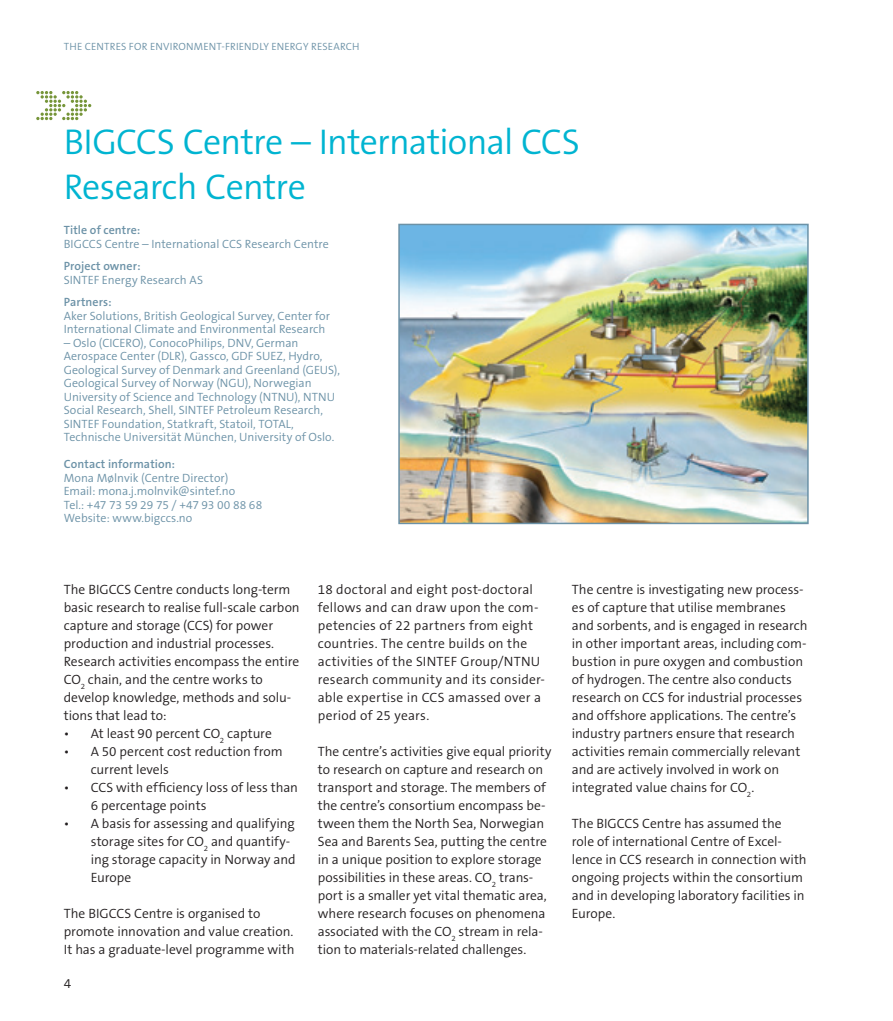
<style>
.page{position:relative;width:893px;height:1021px;background:#fff}
.page>*{position:absolute;margin:0;border:0;box-sizing:border-box;transform-origin:0 0}
.t1{font:300 36px/45px "The Sans B4";letter-spacing:-.025em;color:#00b4d1}
.t2{font:300 13.5px/18px "The Sans B4";color:#231f20}
.t3{font:300 13.5px/18px "The Sans B4";letter-spacing:.02em;color:#231f20}
.t4{font:300 12px/13.5px "The Sans B4";color:#6c92a7}
.t5{font:600 12px "The Sans B6";letter-spacing:.01em;color:#6c92a7}
.t6{font:300 10.5px "The Sans B4";letter-spacing:.015em;color:#6c92a7}
</style>
<div class="page">
<img style="left:401px;top:227px;width:405px;height:294px">
<div style="left:398px;top:224px;width:411px;height:300px;border:2px solid #6c92a7"></div>
<svg style="left:36px;top:91px;width:55px;height:29px"></svg>
<p class="t6" style="left:64px;top:41px;width:297px">THE CENTRES FOR ENVIRONMENT-FRIENDLY ENERGY RESEARCH</p>
<h1 class="t1" style="left:64px;top:120px;width:518px">BIGCCS Centre – International CCS<br>Research Centre</h1>
<p class="t5" style="left:64px;top:224px;width:78px">Title of centre:</p>
<p class="t4" style="left:64px;top:237px;width:266px">BIGCCS Centre – International CCS Research Centre</p>
<p class="t5" style="left:64px;top:260px;width:78px">Project owner:</p>
<p class="t4" style="left:64px;top:273px;width:141px">SINTEF Energy Research AS</p>
<p class="t5" style="left:64px;top:296px;width:49px">Partners:</p>
<p class="t4" style="left:64px;top:309px;width:268px">Aker Solutions, British Geological Survey, Center for<br>International Climate and Environmental Research</p>
<p class="t4" style="left:64px;top:336px;width:278px">– Oslo (CICERO), ConocoPhilips, DNV, German Aerospace Center (DLR), Gassco, GDF SUEZ, Hydro, Geological Survey of Denmark and Greenland (GEUS), Geological Survey of Norway (NGU), Norwegian University of Science and Technology (NTNU), NTNU Social Research, Shell, SINTEF Petroleum Research, SINTEF Foundation, Statkraft, Statoil, TOTAL, Technische Universität München, University of Oslo.</p>
<p class="t5" style="left:64px;top:458px;width:113px">Contact information:</p>
<p class="t4" style="left:64px;top:471px;width:200px">Mona Mølnvik (Centre Director)<br>Email: mona.j.molnvik@sintef.no<br>Tel.: +47 73 59 29 75 / +47 93 00 88 68<br>Website: www.bigccs.no</p>
<p class="t2" style="left:64px;top:581px;width:237px">The BIGCCS Centre conducts long-term basic research to realise full-scale carbon capture and storage (CCS) for power production and industrial processes.<br>Research activities encompass the entire CO<sub>2</sub> chain, and the centre works to develop knowledge, methods and solu&shy;tions that lead to:</p>
<p class="t2" style="left:64px;top:725px;width:210px">• At least 90 percent CO<sub>2</sub> capture</p>
<p class="t2" style="left:91px;top:743px;width:193px;text-indent:-27px">• A 50 percent cost reduction from current levels</p>
<p class="t2" style="left:91px;top:779px;width:209px;text-indent:-27px">• CCS with efficiency loss of less than<br>6 percentage points</p>
<p class="t2" style="left:91px;top:815px;width:206px;text-indent:-27px">• A basis for assessing and qualifying storage sites for CO<sub>2</sub> and quantify&shy;ing storage capacity in Norway and<br>Europe</p>
<p class="t2" style="left:64px;top:905px;width:232px">The BIGCCS Centre is organised to promote innovation and value creation.<br>It has a graduate-level programme with</p>
<p class="t2" style="left:64px;top:975px;width:9px">4</p>
<p class="t3" style="left:318px;top:581px;width:229px">18 doctoral and eight post-doctoral fellows and can draw upon the com&shy;petencies of 22 partners from eight countries. The centre builds on the activities of the SINTEF Group/NTNU research community and its consider&shy;able expertise in CCS amassed over a period of 25 years.</p>
<p class="t2" style="left:318px;top:743px;width:235px">The centre’s activities give equal priority to research on capture and research on transport and storage. The members of the centre’s consortium encompass be&shy;tween them the North Sea, Norwegian Sea and Barents Sea, putting the centre in a unique position to explore storage possibilities in these areas. CO<sub>2</sub> trans&shy;port is a smaller yet vital thematic area, where research focuses on phenomena associated with the CO<sub>2</sub> stream in rela&shy;tion to materials-related challenges.</p>
<p class="t2" style="left:572px;top:581px;width:237px">The centre is investigating new process&shy;es of capture that utilise membranes and sorbents, and is engaged in research in other important areas, including com&shy;bustion in pure oxygen and combustion of hydrogen. The centre also conducts research on CCS for industrial processes and offshore applications. The centre’s industry partners ensure that research activities remain commercially relevant and are actively involved in work on integrated value chains for CO<sub>2</sub>.</p>
<p class="t2" style="left:572px;top:815px;width:236px">The BIGCCS Centre has assumed the role of international Centre of Excel&shy;lence in CCS research in connection with ongoing projects within the consortium and in developing laboratory facilities in Europe.</p>
</div>
